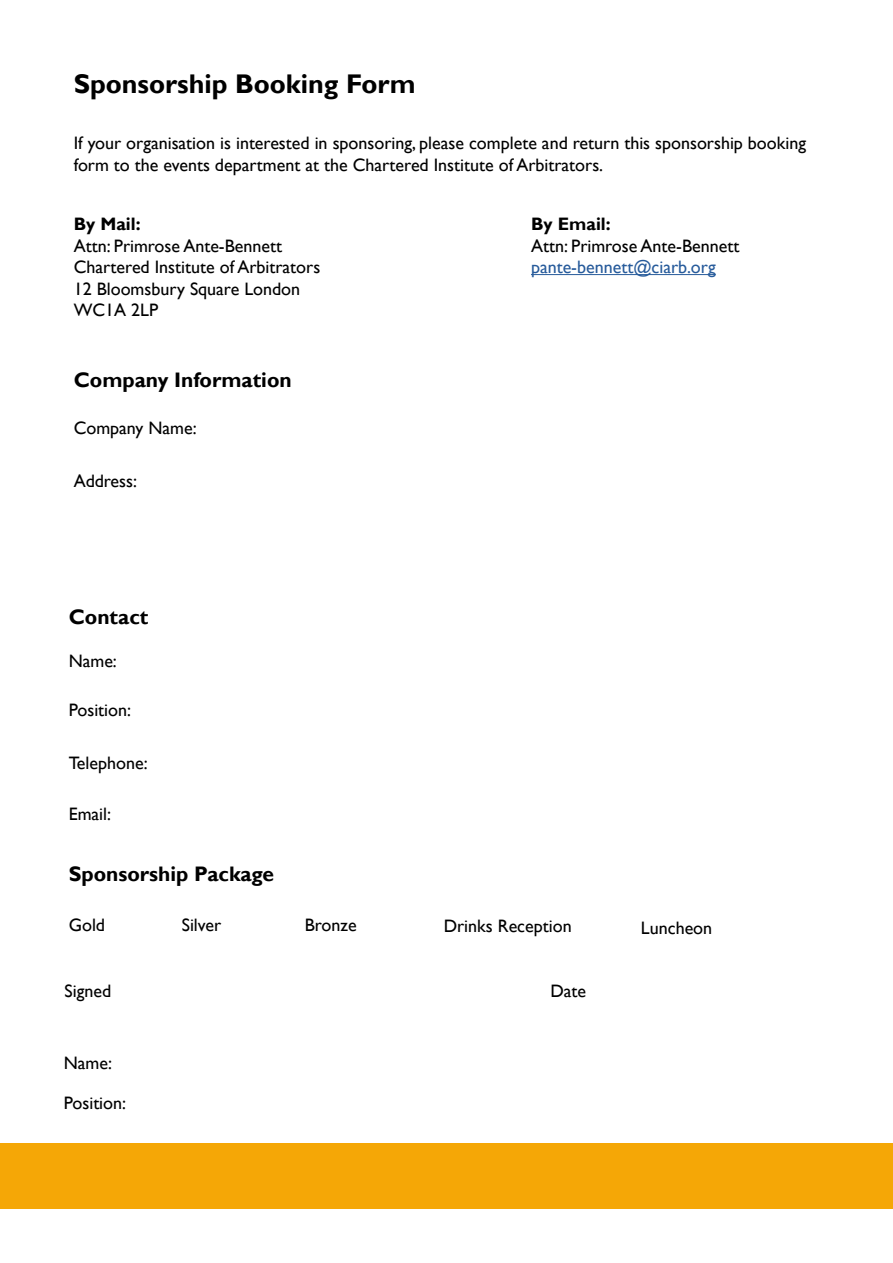
<style>
.page{position:relative;width:893px;height:1263px;background:#fff}
.page>*{position:absolute;margin:0;border:0;box-sizing:border-box;transform-origin:0 0}
.t1{font:700 27px "Gill Sans";color:#000}
.t2{font:700 21px "Gill Sans";color:#000}
.t3{font:18px/21.6px "Gill Sans";color:#000}
.t4{font:18px "Gill Sans";color:#275b9b}
.t5{font:700 18px "Gill Sans";color:#000}
</style>
<div class="page">
<hr style="left:531px;top:274px;width:185px;height:1px;background:#275b9b">
<div style="left:0;top:1144px;width:893px;height:65px;background:#f5a706"></div>
<h1 class="t1" style="left:74px;top:68px;width:343px">Sponsorship Booking Form</h1>
<p class="t3" style="left:74px;top:133px;width:734px">If your organisation is interested in sponsoring, please complete and return this sponsorship booking form to the events department at the Chartered Institute of Arbitrators.</p>
<p class="t5" style="left:74px;top:213px;width:68px">By Mail:</p>
<p class="t3" style="left:74px;top:235px;width:248px">Attn: Primrose Ante-Bennett<br>Chartered Institute of Arbitrators<br>12 Bloomsbury Square London<br>WC1A 2LP</p>
<p class="t2" style="left:74px;top:367px;width:219px">Company Information</p>
<p class="t3" style="left:74px;top:418px;width:124px">Company Name:</p>
<p class="t3" style="left:74px;top:470px;width:65px">Address:</p>
<p class="t2" style="left:69px;top:604px;width:81px">Contact</p>
<p class="t3" style="left:69px;top:651px;width:50px">Name:</p>
<p class="t3" style="left:69px;top:700px;width:64px">Position:</p>
<p class="t3" style="left:69px;top:753px;width:80px">Telephone:</p>
<p class="t3" style="left:69px;top:804px;width:44px">Email:</p>
<p class="t5" style="left:531px;top:213px;width:81px">By Email:</p>
<p class="t3" style="left:531px;top:235px;width:210px">Attn: Primrose Ante-Bennett</p>
<p class="t4" style="left:531px;top:257px;width:186px">pante-bennett@ciarb.org</p>
<p class="t2" style="left:69px;top:861px;width:207px">Sponsorship Package</p>
<p class="t3" style="left:69px;top:914px;width:38px">Gold</p>
<p class="t3" style="left:182px;top:914px;width:41px">Silver</p>
<p class="t3" style="left:305px;top:914px;width:53px">Bronze</p>
<p class="t3" style="left:444px;top:915px;width:129px">Drinks Reception</p>
<p class="t3" style="left:641px;top:917px;width:73px">Luncheon</p>
<p class="t3" style="left:65px;top:980px;width:48px">Signed</p>
<p class="t3" style="left:550px;top:980px;width:37px">Date</p>
<p class="t3" style="left:64px;top:1053px;width:50px">Name:</p>
<p class="t3" style="left:64px;top:1092px;width:64px">Position:</p>
</div>
